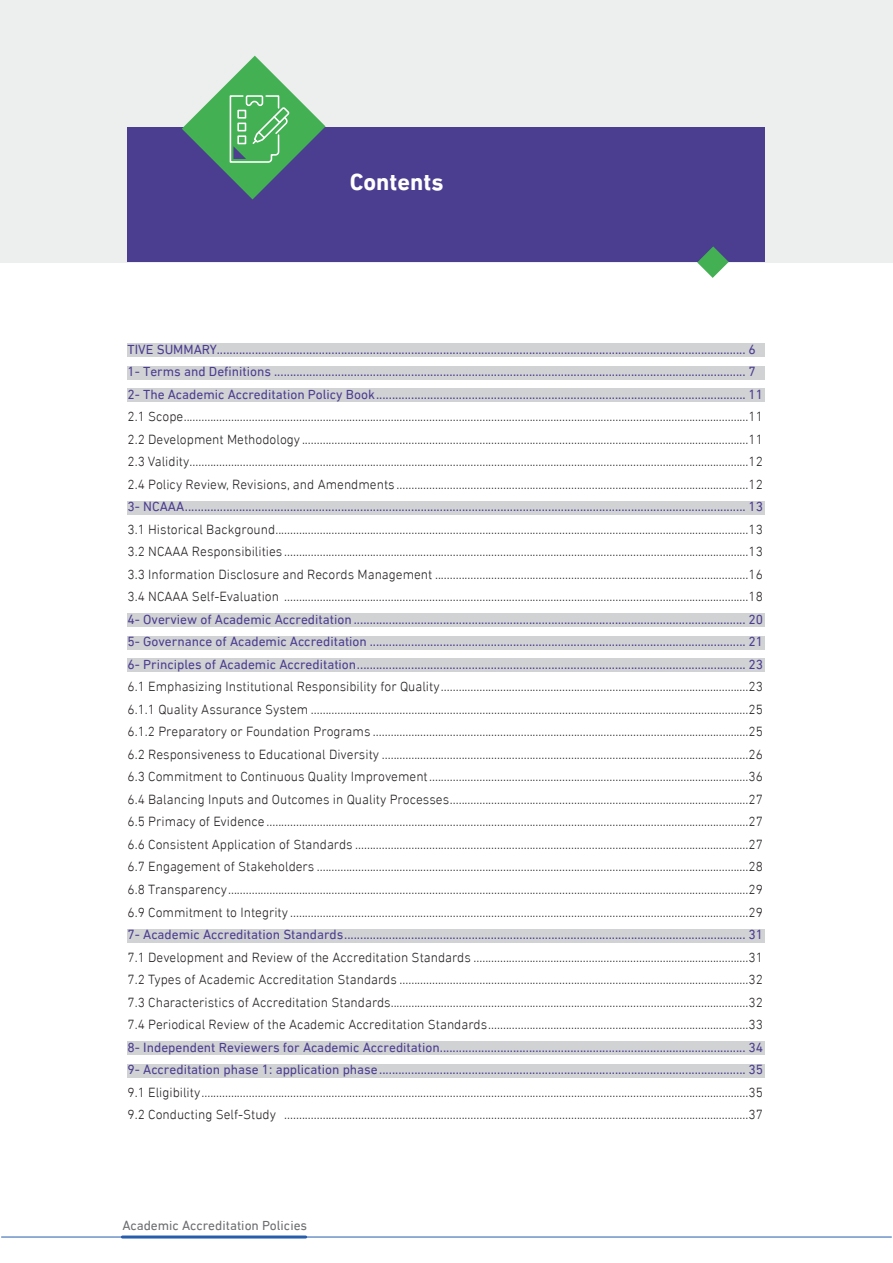
<style>
.page{position:relative;width:893px;height:1263px;background:#fff}
.page>*{position:absolute;margin:0;border:0;box-sizing:border-box;transform-origin:0 0}
.t1{font:700 24px "DIN Next LTW23";color:#fff}
.t2{font:300 13.5px/22.5px "DIN Next LTW23";color:#231f20;text-align:justify}
.t3{font:13.5px/22.5px "DIN Next LTW23";color:#4b3d90}
.t4{font:13.5px "DIN Next LTW23";color:#6c6d70}
</style>
<div class="page">
<hr style="left:1px;top:1237px;width:890px;height:1px;background:#275dab">
<hr style="left:122px;top:1235px;width:184px;height:3px;background:#275dab">
<div style="left:128px;top:344px;width:637px;height:13px;background:#d1d2d4"></div>
<div style="left:128px;top:366px;width:637px;height:14px;background:#d1d2d4"></div>
<div style="left:128px;top:389px;width:637px;height:13px;background:#d1d2d4"></div>
<div style="left:128px;top:501px;width:637px;height:14px;background:#d1d2d4"></div>
<div style="left:128px;top:614px;width:637px;height:13px;background:#d1d2d4"></div>
<div style="left:128px;top:636px;width:637px;height:14px;background:#d1d2d4"></div>
<div style="left:128px;top:659px;width:637px;height:13px;background:#d1d2d4"></div>
<div style="left:128px;top:929px;width:637px;height:13px;background:#d1d2d4"></div>
<div style="left:128px;top:1041px;width:637px;height:14px;background:#d1d2d4"></div>
<div style="left:128px;top:1064px;width:637px;height:13px;background:#d1d2d4"></div>
<div style="left:0;top:0;width:893px;height:263px;background:#edeeee"></div>
<div style="left:128px;top:128px;width:637px;height:134px;background:#4b3d90"></div>
<svg style="left:697px;top:246px;width:32px;height:32px"></svg>
<svg style="left:182px;top:56px;width:144px;height:143px"></svg>
<h1 class="t1" style="left:350px;top:168px;width:95px">Contents</h1>
<p class="t3" style="left:128px;top:338px;width:637px">TIVE SUMMARY...................................................................................................................................................................... 6<br>1- Terms and Definitions .................................................................................................................................................... 7<br>2- The Academic Accreditation Policy Book.................................................................................................................... 11</p>
<p class="t2" style="left:128px;top:405px;width:637px">2.1 Scope...............................................................................................................................................................................................11<br>2.2 Development Methodology .......................................................................................................................................................11<br>2.3 Validity.............................................................................................................................................................................................12<br>2.4 Policy Review, Revisions, and Amendments .......................................................................................................................12</p>
<p class="t3" style="left:128px;top:495px;width:637px">3- NCAAA................................................................................................................................................................................ 13</p>
<p class="t2" style="left:128px;top:518px;width:637px">3.1 Historical Background................................................................................................................................................................13<br>3.2 NCAAA Responsibilities .............................................................................................................................................................13<br>3.3 Information Disclosure and Records Management ..........................................................................................................16<br>3.4 NCAAA Self-Evaluation .............................................................................................................................................................18</p>
<p class="t3" style="left:128px;top:608px;width:637px;text-align:justify">4- Overview of Academic Accreditation ........................................................................................................................... 20<br>5- Governance of Academic Accreditation ...................................................................................................................... 21<br>6- Principles of Academic Accreditation.......................................................................................................................... 23</p>
<p class="t2" style="left:128px;top:675px;width:637px">6.1 Emphasizing Institutional Responsibility for Quality........................................................................................................23<br>6.1.1 Quality Assurance System ....................................................................................................................................................25<br>6.1.2 Preparatory or Foundation Programs ...............................................................................................................................25<br>6.2 Responsiveness to Educational Diversity ............................................................................................................................26<br>6.3 Commitment to Continuous Quality Improvement............................................................................................................36<br>6.4 Balancing Inputs and Outcomes in Quality Processes.....................................................................................................27<br>6.5 Primacy of Evidence ...................................................................................................................................................................27<br>6.6 Consistent Application of Standards .....................................................................................................................................27<br>6.7 Engagement of Stakeholders ..................................................................................................................................................28<br>6.8 Transparency................................................................................................................................................................................29<br>6.9 Commitment to Integrity ...........................................................................................................................................................29</p>
<p class="t3" style="left:128px;top:923px;width:637px">7- Academic Accreditation Standards.............................................................................................................................. 31</p>
<p class="t2" style="left:128px;top:945px;width:637px">7.1 Development and Review of the Accreditation Standards .............................................................................................31<br>7.2 Types of Academic Accreditation Standards ......................................................................................................................32<br>7.3 Characteristics of Accreditation Standards.........................................................................................................................32<br>7.4 Periodical Review of the Academic Accreditation Standards........................................................................................33</p>
<p class="t3" style="left:128px;top:1036px;width:637px">8- Independent Reviewers for Academic Accreditation................................................................................................ 34<br>9- Accreditation phase 1: application phase................................................................................................................... 35</p>
<p class="t2" style="left:128px;top:1081px;width:637px">9.1 Eligibility.........................................................................................................................................................................................35<br>9.2 Conducting Self-Study .............................................................................................................................................................37</p>
<p class="t4" style="left:122px;top:1217px;width:186px">Academic Accreditation Policies</p>
</div>
